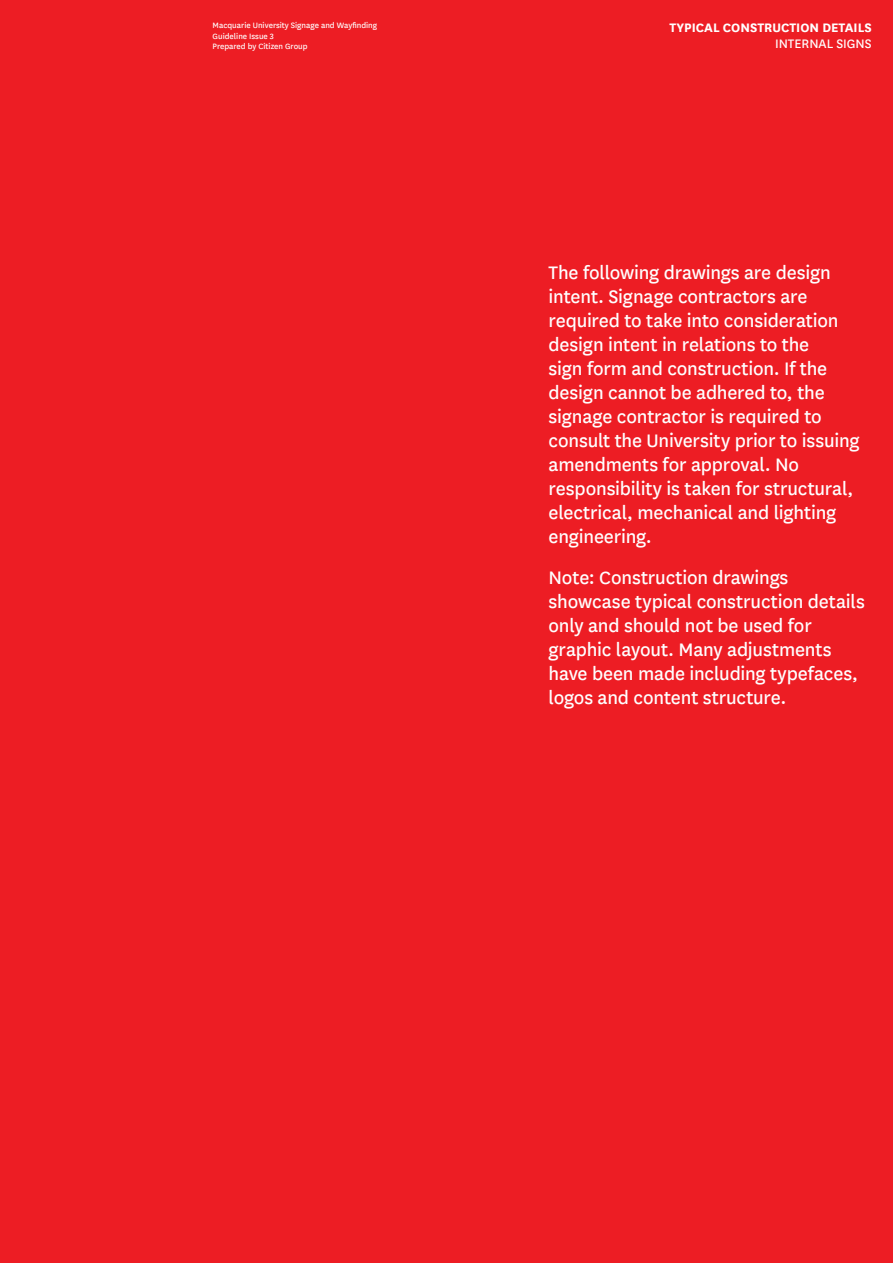
<style>
.page{position:relative;width:893px;height:1263px;background:#ed1d24}
.page>*{position:absolute;margin:0;border:0;box-sizing:border-box;transform-origin:0 0}
.t1{font:21px/24px "National MQ";letter-spacing:-.01em;color:#fff}
.t2{font:700 14.25px "National MQ";color:#fff}
.t3{font:14.25px "National MQ";color:#fff}
.t4{font:9px/10.5px "National MQ";color:#fff}
</style>
<div class="page">
<p class="t4" style="left:213px;top:20px;width:166px">Macquarie University Signage and Wayfinding<br>Guideline Issue 3<br>Prepared by Citizen Group</p>
<p class="t2" style="left:670px;top:20px;width:204px">TYPICAL CONSTRUCTION DETAILS</p>
<p class="t3" style="left:775px;top:36px;width:98px">INTERNAL SIGNS</p>
<p class="t1" style="left:549px;top:261px;width:313px">The following drawings are design intent. Signage contractors are required to take into consideration design intent in relations to the<br>sign form and construction. If the design cannot be adhered to, the signage contractor is required to consult the University prior to issuing amendments for approval. No responsibility is taken for structural, electrical, mechanical and lighting engineering.</p>
<p class="t1" style="left:549px;top:566px;width:318px">Note: Construction drawings showcase typical construction details only and should not be used for graphic layout. Many adjustments have been made including typefaces, logos and content structure.</p>
</div>
